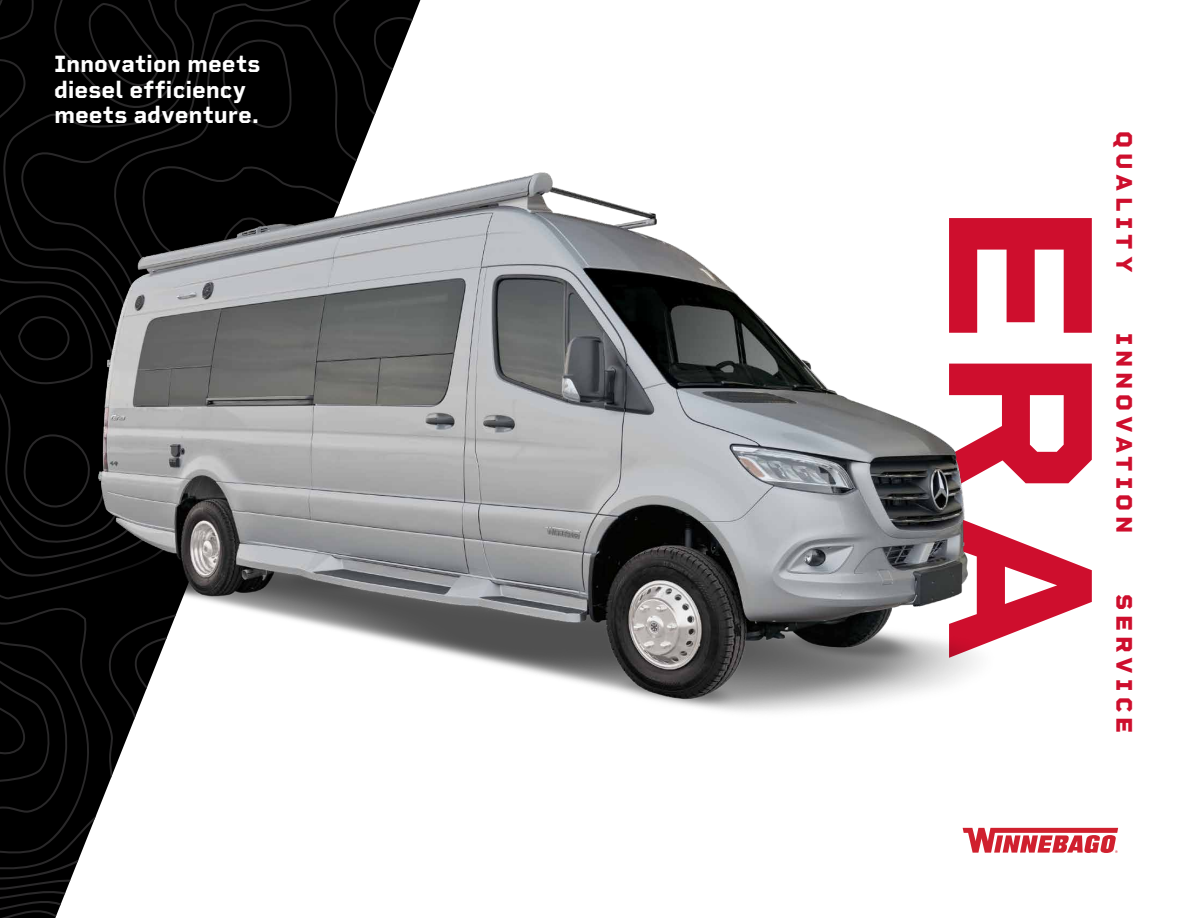
<style>
.page{position:relative;width:1188px;height:918px;background:#fff}
.page>*{position:absolute;margin:0;border:0;box-sizing:border-box;transform-origin:0 0}
.t1{font:700 210px "Rigid Square";color:#ce0e2d}
.t2{font:700 24px/25.5px "Rigid Square";color:#fff}
.t3{font:800 22.95px "Rigid Square";letter-spacing:.215em;color:#ce0e2d}
</style>
<div class="page">
<svg style="left:0;top:0;width:420px;height:249px;background:#121212"></svg>
<svg style="left:83px;top:3px;width:80px;height:86px;background:#030303"></svg>
<svg style="left:220px;top:40px;width:72px;height:67px;background:#020202"></svg>
<svg style="left:0;top:249px;width:112px;height:669px;background:#292929"></svg>
<svg style="left:963px;top:828px;width:155px;height:25px"></svg>
<img style="left:20px;top:107px;width:957px;height:670px">
<p class="t2" style="left:54px;top:51px;width:208px">Innovation meets diesel efficiency meets adventure.</p>
<h1 class="t1" style="left:1148px;top:200px;width:466px;rotate:90deg">ERA</h1>
<p class="t3" style="left:1138px;top:131px;width:142px;rotate:90deg">QUALITY</p>
<p class="t3" style="left:1138px;top:333px;width:202px;rotate:90deg">INNOVATION</p>
<p class="t3" style="left:1138px;top:594px;width:141px;rotate:90deg">SERVICE</p>
</div>
